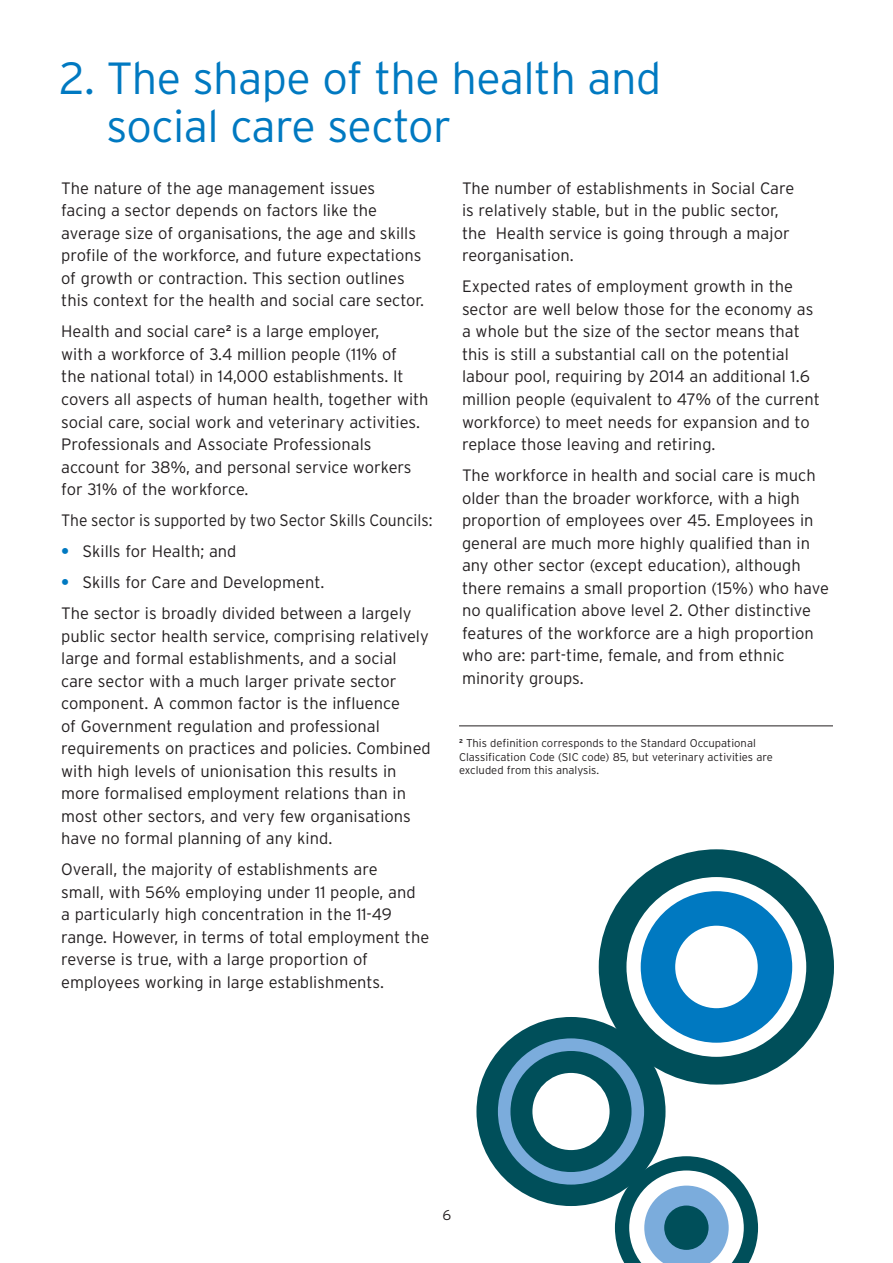
<style>
.page{position:relative;width:893px;height:1263px;background:#fff}
.page>*{position:absolute;margin:0;border:0;box-sizing:border-box;transform-origin:0 0}
.t1{font:300 45px/48px "Interstate";letter-spacing:-.015em;color:#0079c1}
.t2{font:300 16.5px/22.5px "Interstate";color:#231f20}
.t3{font:300 16.5px "Interstate";color:#231f20;scale:.95 1}
.t4{font:300 14.25px "Interstate";color:#231f20}
.t5{font:300 11.25px/13.5px "Interstate";color:#231f20}
.s1{font-weight:700;color:#0079c1}
</style>
<div class="page">
<hr style="left:459px;top:725px;width:374px;height:1px;background:#231f20">
<svg style="left:599px;top:849px;width:235px;height:228px"></svg>
<div style="left:641px;top:891px;width:151px;height:152px;background:#0079c1;border-radius:50%"></div>
<div style="left:675px;top:926px;width:83px;height:82px;background:#fff;border-radius:50%"></div>
<svg style="left:476px;top:1017px;width:282px;height:246px"></svg>
<div style="left:664px;top:1205px;width:45px;height:45px;background:#004f5a;border-radius:50%"></div>
<h1 class="t1" style="left:106px;top:54px;width:556px;text-indent:-47px">2. The shape of the health and social care sector</h1>
<p class="t2" style="left:61px;top:177px;width:364px">The nature of the age management issues facing a sector depends on factors like the average size of organisations, the age and skills profile of the workforce, and future expectations of growth or contraction. This section outlines this context for the health and social care sector.</p>
<p class="t2" style="left:61px;top:320px;width:369px">Health and social care<sup>2</sup> is a large employer,<br>with a workforce of 3.4 million people (11% of<br>the national total) in 14,000 establishments. It covers all aspects of human health, together with social care, social work and veterinary activities.<br>Professionals and Associate Professionals account for 38%, and personal service workers for 31% of the workforce.</p>
<p class="t3" style="left:61px;top:511px;width:392px">The sector is supported by two Sector Skills Councils:</p>
<p class="t2" style="left:61px;top:540px;width:177px"><span class="s1">•</span> Skills for Health; and</p>
<p class="t2" style="left:61px;top:566px;width:352px;line-height:31px"><span class="s1">•</span> Skills for Care and Development.<br>The sector is broadly divided between a largely</p>
<p class="t2" style="left:61px;top:624px;width:371px">public sector health service, comprising relatively large and formal establishments, and a social care sector with a much larger private sector component. A common factor is the influence<br>of Government regulation and professional requirements on practices and policies. Combined with high levels of unionisation this results in more formalised employment relations than in most other sectors, and very few organisations have no formal planning of any kind.</p>
<p class="t2" style="left:61px;top:858px;width:370px">Overall, the majority of establishments are<br>small, with 56% employing under 11 people, and<br>a particularly high concentration in the 11-49 range. However, in terms of total employment the reverse is true, with a large proportion of employees working in large establishments.</p>
<p class="t2" style="left:462px;top:177px;width:334px">The number of establishments in Social Care is relatively stable, but in the public sector, the Health service is going through a major reorganisation.</p>
<p class="t2" style="left:462px;top:275px;width:359px">Expected rates of employment growth in the sector are well below those for the economy as a whole but the size of the sector means that this is still a substantial call on the potential labour pool, requiring by 2014 an additional 1.6 million people (equivalent to 47% of the current workforce) to meet needs for expansion and to replace those leaving and retiring.</p>
<p class="t2" style="left:462px;top:464px;width:369px">The workforce in health and social care is much older than the broader workforce, with a high proportion of employees over 45. Employees in general are much more highly qualified than in any other sector (except education), although there remains a small proportion (15%) who have no qualification above level 2. Other distinctive features of the workforce are a high proportion who are: part-time, female, and from ethnic minority groups.</p>
<p class="t5" style="left:459px;top:736px;width:315px"><sup>2</sup> This definition corresponds to the Standard Occupational<br>Classification Code (SIC code) 85, but veterinary activities are excluded from this analysis.</p>
<p class="t4" style="left:442px;top:1207px;width:10px">6</p>
</div>
